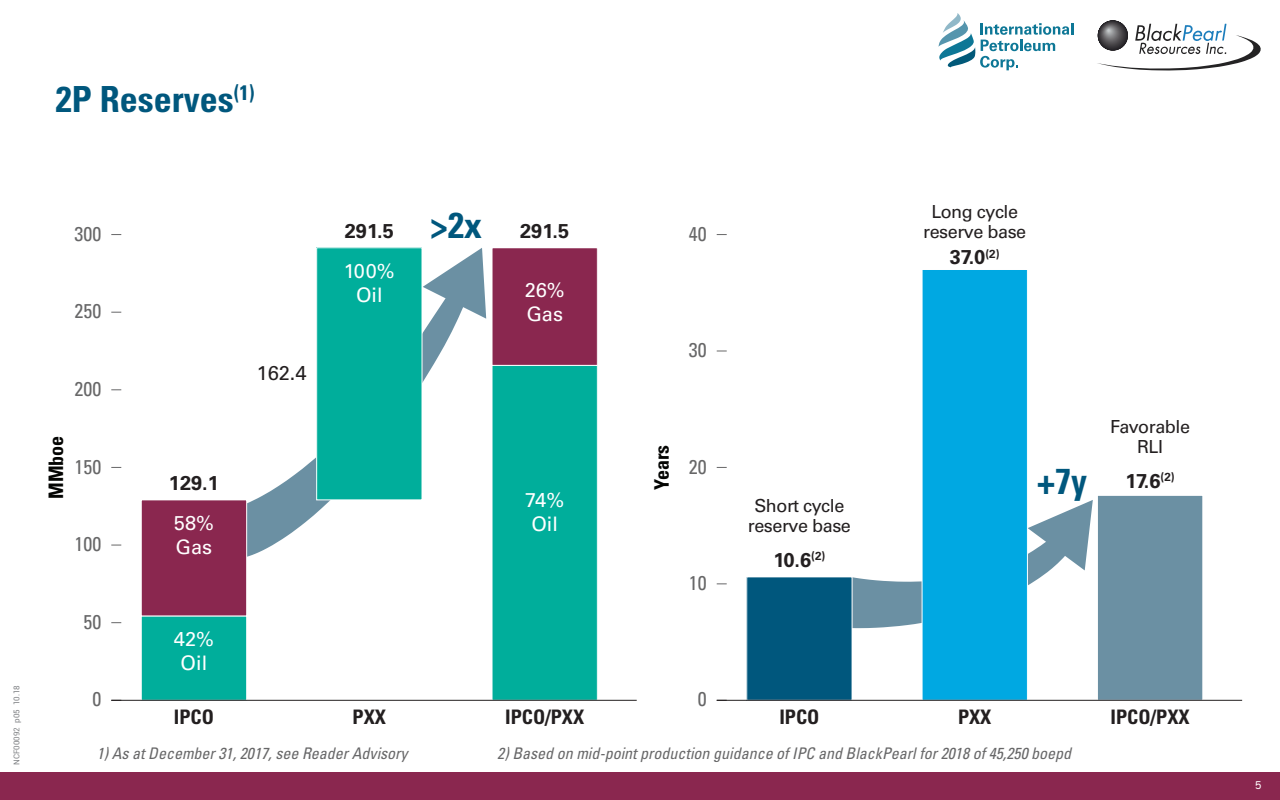
<style>
.page{position:relative;width:1280px;height:800px;background:#fff}
.page>*{position:absolute;margin:0;border:0;box-sizing:border-box;transform-origin:0 0}
.t1{font:700 condensed 36px "Univers";color:#00577d}
.t2{font:700 20px "Univers";color:#231f20}
.t3{font:20px/24px "Univers";color:#fff;text-align:center}
.t4{font:700 condensed 20px "Univers";color:#231f20}
.t5{font:condensed 20px "Univers";color:#676768}
.t6{font:700 condensed 20px "Univers";color:#040503}
.t7{font:20px "Univers";color:#231f20}
.t8{font:18px/20px "Univers";letter-spacing:-.025em;color:#231f20;text-align:center}
.t9{font:italic condensed 16px "Univers";color:#676768}
.t10{font:11px "Reader";color:#fff}
.t11{font:8px "Roboto";color:#808285}
</style>
<div class="page">
<div style="left:0;top:773px;width:1280px;height:27px;background:#8a274f"></div>
<svg style="left:1098px;top:20px;width:30px;height:30px"></svg>
<div style="left:1098px;top:21px;width:30px;height:29px;background:#232124;border-radius:50%"></div>
<div style="left:1098px;top:21px;width:29px;height:28px;background:#29272b;border-radius:50%"></div>
<div style="left:1099px;top:21px;width:28px;height:28px;background:#2a282c;border-radius:50%"></div>
<div style="left:1099px;top:21px;width:27px;height:27px;background:#302e32;border-radius:50%"></div>
<div style="left:1099px;top:22px;width:26px;height:25px;background:#373539;border-radius:50%"></div>
<div style="left:1100px;top:22px;width:24px;height:24px;background:#3d3b3e;border-radius:50%"></div>
<div style="left:1101px;top:23px;width:21px;height:21px;background:#4c4a4d;border-radius:50%"></div>
<svg style="left:1097px;top:24px;width:164px;height:47px"></svg>
<svg style="left:938px;top:13px;width:135px;height:57px"></svg>
<svg style="left:852px;top:500px;width:241px;height:128px"></svg>
<div style="left:747px;top:577px;width:105px;height:123px;background:#00577d"></div>
<div style="left:746px;top:577px;width:106px;height:124px;border:1px solid #fff"></div>
<div style="left:922px;top:269px;width:105px;height:431px;background:#00a8e2"></div>
<div style="left:922px;top:269px;width:106px;height:432px;border:1px solid #fff"></div>
<div style="left:1097px;top:495px;width:106px;height:205px;background:#6b90a3"></div>
<div style="left:1097px;top:495px;width:106px;height:206px;border:1px solid #fff"></div>
<svg style="left:247px;top:319px;width:211px;height:238px"></svg>
<svg style="left:423px;top:248px;width:63px;height:71px"></svg>
<div style="left:141px;top:500px;width:106px;height:116px;background:#8a274f"></div>
<div style="left:141px;top:500px;width:106px;height:116px;border:1px solid #fff"></div>
<div style="left:492px;top:248px;width:105px;height:117px;background:#8a274f"></div>
<div style="left:492px;top:248px;width:106px;height:118px;border:1px solid #fff"></div>
<div style="left:141px;top:616px;width:106px;height:84px;background:#00ae9b"></div>
<div style="left:141px;top:616px;width:106px;height:85px;border:1px solid #fff"></div>
<div style="left:317px;top:248px;width:105px;height:252px;background:#00ae9b"></div>
<div style="left:316px;top:248px;width:106px;height:252px;border:1px solid #fff"></div>
<div style="left:492px;top:365px;width:105px;height:335px;background:#00ae9b"></div>
<div style="left:492px;top:365px;width:106px;height:336px;border:1px solid #fff"></div>
<hr style="left:111px;top:700px;width:526px;height:1px;background:#231f20">
<hr style="left:717px;top:700px;width:525px;height:1px;background:#231f20">
<h1 class="t1" style="left:56px;top:78px;width:200px">2P Reserves<sup>(1)</sup></h1>
<p class="t11" style="left:11px;top:765px;width:81px;rotate:-90deg">NCF00092 p05 10.18</p>
<p class="t6" style="left:44px;top:499px;width:65px;rotate:-90deg">MMboe</p>
<p class="t5" style="left:75px;top:221px;width:28px">300</p>
<p class="t5" style="left:75px;top:299px;width:28px">250</p>
<p class="t5" style="left:75px;top:376px;width:28px">200</p>
<p class="t5" style="left:75px;top:454px;width:28px">150</p>
<p class="t5" style="left:75px;top:531px;width:28px">100</p>
<p class="t5" style="left:84px;top:609px;width:19px">50</p>
<p class="t5" style="left:92px;top:687px;width:10px">0</p>
<h1 class="t1" style="left:430px;top:203px;width:53px">&gt;2x</h1>
<p class="t2" style="left:345px;top:219px;width:51px">291.5</p>
<p class="t2" style="left:520px;top:219px;width:51px">291.5</p>
<p class="t2" style="left:169px;top:471px;width:52px">129.1</p>
<p class="t3" style="left:174px;top:511px;width:42px;text-align:left">58%<br>Gas</p>
<p class="t3" style="left:174px;top:627px;width:42px">42%<br>Oil</p>
<p class="t7" style="left:257px;top:361px;width:51px">162.4</p>
<p class="t3" style="left:344px;top:259px;width:52px">100%<br>Oil</p>
<p class="t3" style="left:525px;top:278px;width:42px;text-align:left">26%<br>Gas</p>
<p class="t3" style="left:525px;top:488px;width:40px">74%<br>Oil</p>
<p class="t4" style="left:174px;top:704px;width:42px">IPCO</p>
<p class="t4" style="left:353px;top:704px;width:35px">PXX</p>
<p class="t4" style="left:505px;top:704px;width:80px">IPCO/PXX</p>
<p class="t5" style="left:689px;top:221px;width:19px">40</p>
<p class="t5" style="left:689px;top:337px;width:19px">30</p>
<p class="t6" style="left:649px;top:490px;width:47px;rotate:-90deg">Years</p>
<p class="t5" style="left:689px;top:454px;width:19px">20</p>
<p class="t5" style="left:689px;top:570px;width:19px">10</p>
<p class="t5" style="left:698px;top:687px;width:10px">0</p>
<p class="t8" style="left:923px;top:202px;width:105px">Long cycle reserve base</p>
<p class="t8" style="left:748px;top:496px;width:105px">Short cycle reserve base</p>
<p class="t2" style="left:773px;top:548px;width:53px">10.6<sup>(2)</sup></p>
<p class="t2" style="left:950px;top:245px;width:51px">37.0<sup>(2)</sup></p>
<h1 class="t1" style="left:1037px;top:459px;width:51px">+7y</h1>
<p class="t8" style="left:1110px;top:416px;width:81px">Favorable<br>RLI</p>
<p class="t2" style="left:1126px;top:469px;width:51px">17.6<sup>(2)</sup></p>
<p class="t4" style="left:779px;top:704px;width:42px">IPCO</p>
<p class="t4" style="left:958px;top:704px;width:35px">PXX</p>
<p class="t4" style="left:1111px;top:704px;width:80px">IPCO/PXX</p>
<p class="t9" style="left:97px;top:743px;width:312px">1) As at December 31, 2017, see Reader Advisory</p>
<p class="t9" style="left:497px;top:743px;width:576px">2) Based on mid-point production guidance of IPC and BlackPearl for 2018 of 45,250 boepd</p>
<p class="t10" style="left:1255px;top:779px;width:8px">5</p>
</div>
